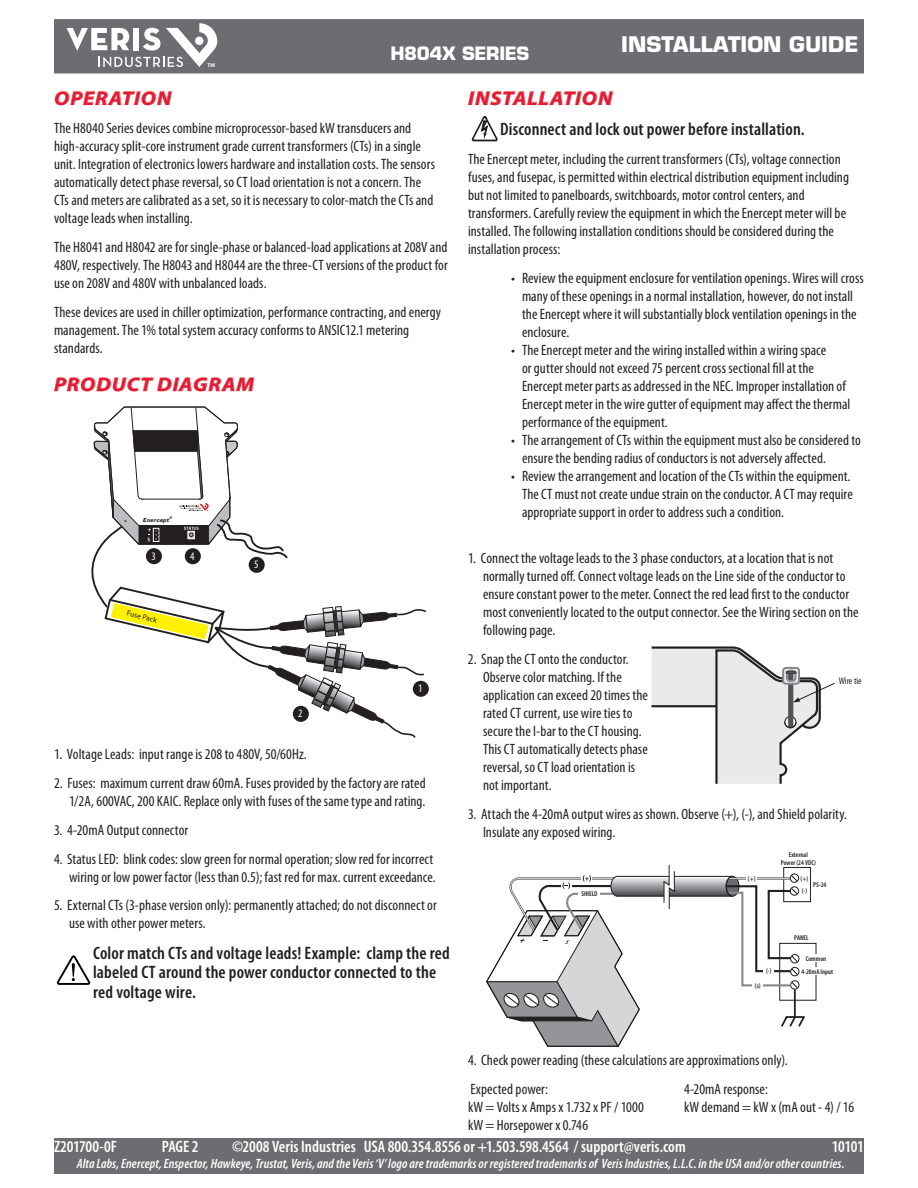
<style>
.page{position:relative;width:918px;height:1188px;background:#fff}
.page>*{position:absolute;margin:0;border:0;box-sizing:border-box;transform-origin:0 0}
.Master_Header_Right{font:700 21px "Eurostile";color:#fff}
.Body_Text{font:italic 700 19.5px "Myriad Pro";letter-spacing:.045em;color:#e51836;scale:1.1 1}
.Body_Text-2{font:600 condensed 18px/19.5px "Myriad Pro";letter-spacing:.01em;color:#231f20}
.Master_Header_Center{font:700 18px "Eurostile";letter-spacing:-.02em;color:#fff}
.t1{font:600 condensed 16.5px "Myriad Pro";color:#fff}
.Body_Text-3{font:condensed 15px/18px "Myriad Pro";letter-spacing:.005em;color:#231f20}
.Numbered_list_1{font:condensed 15px/18px "Myriad Pro";letter-spacing:.005em;color:#231f20}
.Bullet_List{font:condensed 15px/18px "Myriad Pro";letter-spacing:.005em;color:#231f20}
.Graphic_Callout{font:italic 600 condensed 13.5px "Myriad Pro";letter-spacing:.01em;color:#fff}
.t2{font:condensed 11.4px "Myriad Pro";color:#fff}
.t3{font:condensed 9.6px "Myriad Pro";color:#231f20}
.t4{font:7.65px "Myriad";color:#231f20}
.t5{font:600 condensed 7.05px/7.6px "Myriad Pro";color:#231f20;text-align:center}
.t6{font:italic 600 condensed 6px "Myriad Pro";color:#231f20;scale:1.14 1}
.t7{font:700 5.4px "Myriad Pro";color:#fff}
.t8{font:italic 700 5.25px "Eurostile";letter-spacing:.05em;color:#231f20}
.t9{font:italic 700 3.6px "Eurostile";color:#231f20}
</style>
<div class="page">
<div style="left:54px;top:19px;width:810px;height:54px;background:#6c6d70"></div>
<div style="left:54px;top:1138px;width:810px;height:36px;background:#6c6d70"></div>
<svg style="left:67px;top:23px;width:150px;height:44px"></svg>
<div style="left:195px;top:37px;width:8px;height:8px;background:#fff;border-radius:50%"></div>
<svg style="left:54px;top:90px;width:119px;height:16px"></svg>
<svg style="left:468px;top:90px;width:146px;height:16px"></svg>
<div style="left:783px;top:867px;width:28px;height:35px;border:1px solid #231f20"></div>
<div style="left:779px;top:943px;width:37px;height:58px;border:1px solid #231f20"></div>
<div style="left:801px;top:954px;width:19px;height:8px;background:#fff"></div>
<div style="left:801px;top:967px;width:19px;height:8px;background:#fff"></div>
<svg style="left:486px;top:864px;width:320px;height:183px"></svg>
<svg style="left:54px;top:377px;width:201px;height:15px"></svg>
<svg style="left:91px;top:406px;width:335px;height:332px"></svg>
<div style="left:413px;top:681px;width:16px;height:16px;background:#231f20;border-radius:50%"></div>
<div style="left:293px;top:706px;width:16px;height:16px;background:#231f20;border-radius:50%"></div>
<div style="left:146px;top:548px;width:16px;height:16px;background:#231f20;border-radius:50%"></div>
<div style="left:185px;top:548px;width:16px;height:16px;background:#231f20;border-radius:50%"></div>
<div style="left:249px;top:557px;width:16px;height:16px;background:#231f20;border-radius:50%"></div>
<svg style="left:651px;top:646px;width:184px;height:138px"></svg>
<svg style="left:56px;top:955px;width:35px;height:30px"></svg>
<svg style="left:471px;top:116px;width:27px;height:26px"></svg>
<p class="t7" style="left:208px;top:62px;width:9px">TM</p>
<p class="Master_Header_Center" style="left:390px;top:43px;width:96px">H804X SERIES</p>
<p class="Master_Header_Right" style="left:621px;top:31px;width:239px">INSTALLATION GUIDE</p>
<p class="Body_Text" style="left:54px;top:85px;width:108px">OPERATION</p>
<p class="Body_Text-3" style="left:54px;top:119px;width:383px">The H8040 Series devices combine microprocessor-based kW transducers and high-accuracy split-core instrument grade current transformers (CTs) in a single unit. Integration of electronics lowers hardware and installation costs. The sensors automatically detect phase reversal, so CT load orientation is not a concern. The CTs and meters are calibrated as a set, so it is necessary to color-match the CTs and voltage leads when installing.</p>
<p class="Body_Text-3" style="left:54px;top:238px;width:395px;text-align:justify">The H8041 and H8042 are for single-phase or balanced-load applications at 208V and 480V, respectively. The H8043 and H8044 are the three-CT versions of the product for use on 208V and 480V with unbalanced loads.</p>
<p class="Body_Text-3" style="left:54px;top:303px;width:389px">These devices are used in chiller optimization, performance contracting, and energy management. The 1% total system accuracy conforms to ANSIC12.1 metering standards.</p>
<p class="Body_Text" style="left:54px;top:372px;width:183px">PRODUCT DIAGRAM</p>
<p class="t9" style="left:169px;top:516px;width:4px">®</p>
<p class="t8" style="left:143px;top:517px;width:28px">Enercept</p>
<p class="t2" style="left:151px;top:550px;width:6px">3</p>
<p class="t2" style="left:190px;top:550px;width:10px">4<sup>2</sup></p>
<p class="t4" style="left:128px;top:609px;width:32px;rotate:14deg">Fuse Pack</p>
<p class="t2" style="left:254px;top:558px;width:10px">5<sup>2</sup></p>
<p class="t2" style="left:298px;top:707px;width:10px">2<sup>2</sup></p>
<p class="t2" style="left:418px;top:682px;width:6px">1</p>
<p class="Numbered_list_1" style="left:54px;top:745px;width:254px">1. Voltage Leads: input range is 208 to 480V, 50/60Hz.</p>
<p class="Numbered_list_1" style="left:54px;top:774px;width:373px;text-align:right">2. Fuses: maximum current draw 60mA. Fuses provided by the factory are rated<br>1/2A, 600VAC, 200 KAIC. Replace only with fuses of the same type and rating.</p>
<p class="Numbered_list_1" style="left:54px;top:821px;width:136px">3. 4-20mA Output connector</p>
<p class="Numbered_list_1" style="left:54px;top:849px;width:383px;text-align:right">4. Status LED: blink codes: slow green for normal operation; slow red for incorrect wiring or low power factor (less than 0.5); fast red for max. current exceedance.</p>
<p class="Numbered_list_1" style="left:69px;top:896px;width:369px;text-indent:-15px">5. External CTs (3-phase version only): permanently attached; do not disconnect or use with other power meters.</p>
<p class="Body_Text-2" style="left:93px;top:943px;width:358px">Color match CTs and voltage leads! Example: clamp the red labeled CT around the power conductor connected to the red voltage wire.</p>
<p class="Body_Text" style="left:468px;top:85px;width:133px">INSTALLATION</p>
<p class="Body_Text-2" style="left:500px;top:120px;width:306px">Disconnect and lock out power before installation.</p>
<p class="Body_Text-3" style="left:468px;top:150px;width:383px">The Enercept meter, including the current transformers (CTs), voltage connection fuses, and fusepac, is permitted within electrical distribution equipment including but not limited to panelboards, switchboards, motor control centers, and transformers. Carefully review the equipment in which the Enercept meter will be installed. The following installation conditions should be considered during the installation process:</p>
<p class="Bullet_List" style="left:522px;top:268px;width:343px;text-indent:-11px">• Review the equipment enclosure for ventilation openings. Wires will cross many of these openings in a normal installation, however, do not install the Enercept where it will substantially block ventilation openings in the enclosure.</p>
<p class="Bullet_List" style="left:522px;top:340px;width:330px;text-indent:-11px">• The Enercept meter and the wiring installed within a wiring space<br>or gutter should not exceed 75 percent cross sectional fill at the Enercept meter parts as addressed in the NEC. Improper installation of Enercept meter in the wire gutter of equipment may affect the thermal performance of the equipment.</p>
<p class="Bullet_List" style="left:522px;top:430px;width:341px;text-indent:-11px">• The arrangement of CTs within the equipment must also be considered to ensure the bending radius of conductors is not adversely affected.</p>
<p class="Bullet_List" style="left:522px;top:466px;width:332px;text-indent:-11px">• Review the arrangement and location of the CTs within the equipment.<br>The CT must not create undue strain on the conductor. A CT may require appropriate support in order to address such a condition.</p>
<p class="Numbered_list_1" style="left:483px;top:549px;width:377px;text-indent:-15px">1. Connect the voltage leads to the 3 phase conductors, at a location that is not normally turned off. Connect voltage leads on the Line side of the conductor to ensure constant power to the meter. Connect the red lead first to the conductor most conveniently located to the output connector. See the Wiring section on the following page.</p>
<p class="Numbered_list_1" style="left:483px;top:650px;width:166px;text-indent:-15px">2. Snap the CT onto the conductor.<br>Observe color matching. If the application can exceed 20 times the rated CT current, use wire ties to secure the I-bar to the CT housing.<br>This CT automatically detects phase reversal, so CT load orientation is not important.</p>
<p class="Numbered_list_1" style="left:483px;top:805px;width:366px;text-indent:-15px">3. Attach the 4-20mA output wires as shown. Observe (+), (-), and Shield polarity.<br>Insulate any exposed wiring.</p>
<p class="t3" style="left:839px;top:676px;width:24px">Wire tie</p>
<p class="t5" style="left:582px;top:890px;width:18px">SHIELD</p>
<p class="t6" style="left:565px;top:939px;width:7px">S</p>
<p class="t5" style="left:781px;top:851px;width:37px">External<br>Power (24 VDC)</p>
<p class="t5" style="left:813px;top:881px;width:15px">PS-24</p>
<p class="t5" style="left:748px;top:875px;width:9px">(+)</p>
<p class="t5" style="left:801px;top:875px;width:9px">(+)</p>
<p class="t5" style="left:802px;top:887px;width:7px">(-)</p>
<p class="t5" style="left:794px;top:934px;width:16px">PANEL</p>
<p class="t5" style="left:806px;top:955px;width:22px">Common</p>
<p class="t5" style="left:766px;top:967px;width:7px">(-)</p>
<p class="t5" style="left:801px;top:968px;width:33px">4-20mA Input</p>
<p class="t5" style="left:755px;top:982px;width:7px">(s)</p>
<p class="Numbered_list_1" style="left:468px;top:1051px;width:321px">4. Check power reading (these calculations are approximations only).</p>
<p class="Body_Text-3" style="left:470px;top:1080px;width:79px">Expected power:</p>
<p class="Body_Text-3" style="left:684px;top:1080px;width:85px">4-20mA response:</p>
<p class="Body_Text-3" style="left:468px;top:1098px;width:177px">kW = Volts x Amps x 1.732 x PF / 1000</p>
<p class="Body_Text-3" style="left:684px;top:1098px;width:172px">kW demand = kW x (mA out - 4) / 16</p>
<p class="Body_Text-3" style="left:468px;top:1116px;width:122px">kW = Horsepower x 0.746</p>
<p class="t1" style="left:54px;top:1138px;width:64px">Z201700-0F</p>
<p class="t1" style="left:162px;top:1138px;width:38px">PAGE 2</p>
<p class="t1" style="left:232px;top:1138px;width:455px">©2008 Veris Industries USA 800.354.8556 or +1.503.598.4564 / support@veris.com</p>
<p class="t1" style="left:832px;top:1138px;width:34px">10101</p>
<p class="Graphic_Callout" style="left:77px;top:1157px;width:769px">Alta Labs, Enercept, Enspector, Hawkeye, Trustat, Veris, and the Veris ‘V’ logo are trademarks or registered trademarks of Veris Industries, L.L.C. in the USA and/or other countries.</p>
</div>
